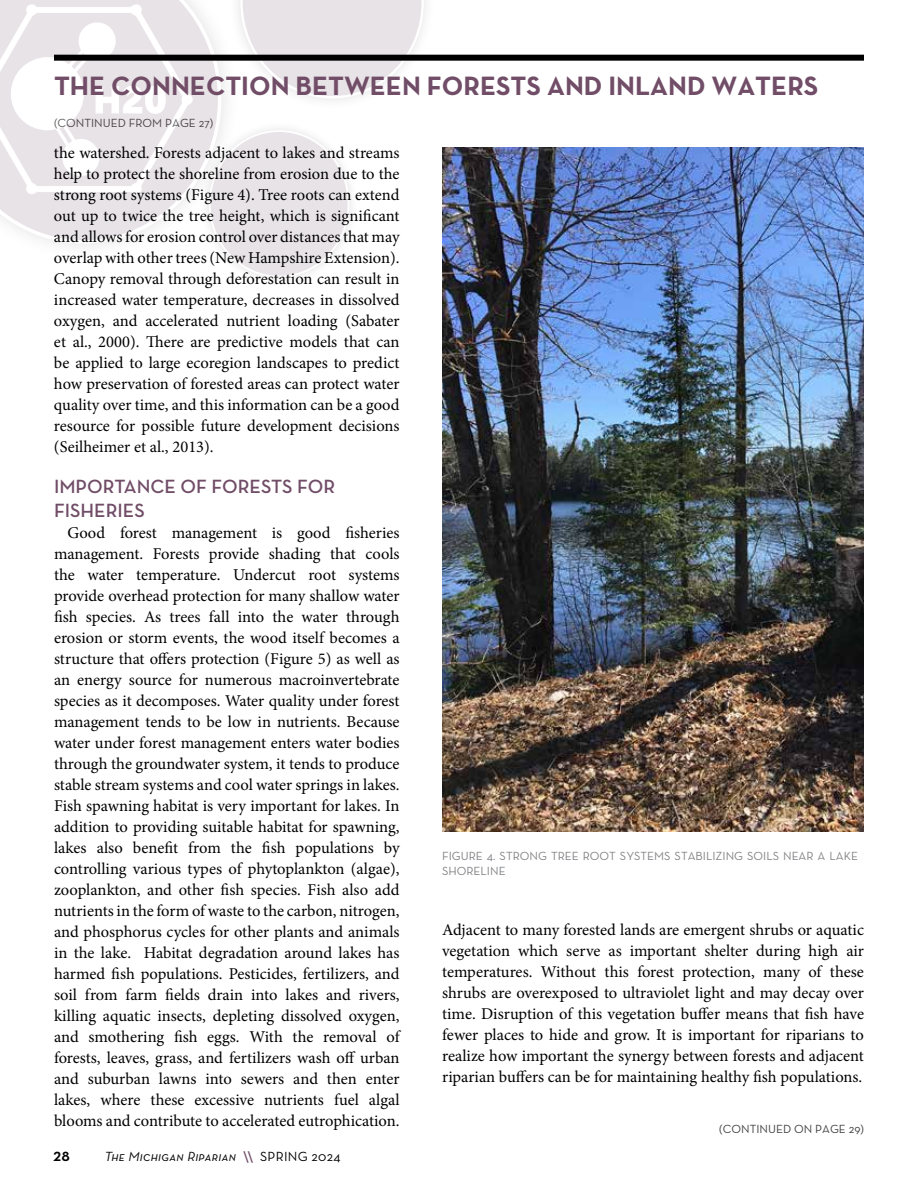
<style>
.page{position:relative;width:918px;height:1188px;background:#fff}
.page>*{position:absolute;margin:0;border:0;box-sizing:border-box;transform-origin:0 0}
.t1{font:700 27px "Neutra Text";color:#714d67}
.t2{font:600 19.5px/23.4px "Neutra Text";color:#714d67}
.t3{font:18px "Neutra Text Demi SC";color:#000}
.t4{font:16.5px/21px "Minion Pro";color:#000;text-align:justify}
.t5{font:13.5px "Neutra Text Book SC Italic";letter-spacing:.02em;color:#000}
.t6{font:12px/14.4px "Neutra Text";color:#808285}
.t7{font:12px "Neutra Text";color:#414042}
.s1{font-family:"Neutra Text";font-weight:600;color:#714d67}
.s2{font-family:"Neutra Text"}
</style>
<div class="page">
<div style="left:210px;top:131px;width:139px;height:146px;background:#e8e3e7;border-radius:50%"></div>
<svg style="left:241px;top:0;width:183px;height:98px"></svg>
<div style="left:0;top:0;width:241px;height:263px;background:#000;opacity:.75"></div>
<svg style="left:0;top:0;width:221px;height:244px"></svg>
<div style="left:54px;top:55px;width:810px;height:6px;background:#000"></div>
<img style="left:442px;top:147px;width:422px;height:685px">
<h1 class="t1" style="left:54px;top:69px;width:766px">THE CONNECTION BETWEEN FORESTS AND INLAND WATERS</h1>
<p class="t7" style="left:54px;top:116px;width:161px">(CONTINUED FROM PAGE 27)</p>
<p class="t4" style="left:54px;top:142px;width:347px">the watershed. Forests adjacent to lakes and streams help to protect the shoreline from erosion due to the strong root systems (Figure 4). Tree roots can extend out up to twice the tree height, which is significant and allows for erosion control over distances that may overlap with other trees (New Hampshire Extension).<br>Canopy removal through deforestation can result in increased water temperature, decreases in dissolved oxygen, and accelerated nutrient loading (Sabater et al., 2000). There are predictive models that can be applied to large ecoregion landscapes to predict how preservation of forested areas can protect water quality over time, and this information can be a good resource for possible future development decisions (Seilheimer et al., 2013).</p>
<p class="t2" style="left:54px;top:474px;width:283px">IMPORTANCE OF FORESTS FOR<br>FISHERIES</p>
<p class="t4" style="left:54px;top:522px;width:347px;text-indent:13px">Good forest management is good fisheries management. Forests provide shading that cools the water temperature. Undercut root systems provide overhead protection for many shallow water fish species. As trees fall into the water through erosion or storm events, the wood itself becomes a structure that offers protection (Figure 5) as well as an energy source for numerous macroinvertebrate species as it decomposes. Water quality under forest management tends to be low in nutrients. Because water under forest management enters water bodies through the groundwater system, it tends to produce stable stream systems and cool water springs in lakes.<br>Fish spawning habitat is very important for lakes. In addition to providing suitable habitat for spawning, lakes also benefit from the fish populations by controlling various types of phytoplankton (algae), zooplankton, and other fish species. Fish also add nutrients in the form of waste to the carbon, nitrogen, and phosphorus cycles for other plants and animals in the lake. Habitat degradation around lakes has harmed fish populations. Pesticides, fertilizers, and soil from farm fields drain into lakes and rivers, killing aquatic insects, depleting dissolved oxygen, and smothering fish eggs. With the removal of forests, leaves, grass, and fertilizers wash off urban and suburban lawns into sewers and then enter lakes, where these excessive nutrients fuel algal blooms and contribute to accelerated eutrophication.</p>
<p class="t3" style="left:53px;top:1144px;width:18px">28</p>
<p class="t5" style="left:105px;top:1148px;width:237px">The Michigan Riparian <span class="s1">\\</span> <span class="s2">SPRING 2024</span></p>
<p class="t6" style="left:442px;top:849px;width:417px">FIGURE 4. STRONG TREE ROOT SYSTEMS STABILIZING SOILS NEAR A LAKE<br>SHORELINE</p>
<p class="t4" style="left:442px;top:919px;width:423px">Adjacent to many forested lands are emergent shrubs or aquatic vegetation which serve as important shelter during high air temperatures. Without this forest protection, many of these shrubs are overexposed to ultraviolet light and may decay over time. Disruption of this vegetation buffer means that fish have fewer places to hide and grow. It is important for riparians to realize how important the synergy between forests and adjacent riparian buffers can be for maintaining healthy fish populations.</p>
<p class="t7" style="left:719px;top:1122px;width:146px">(CONTINUED ON PAGE 29)</p>
</div>
